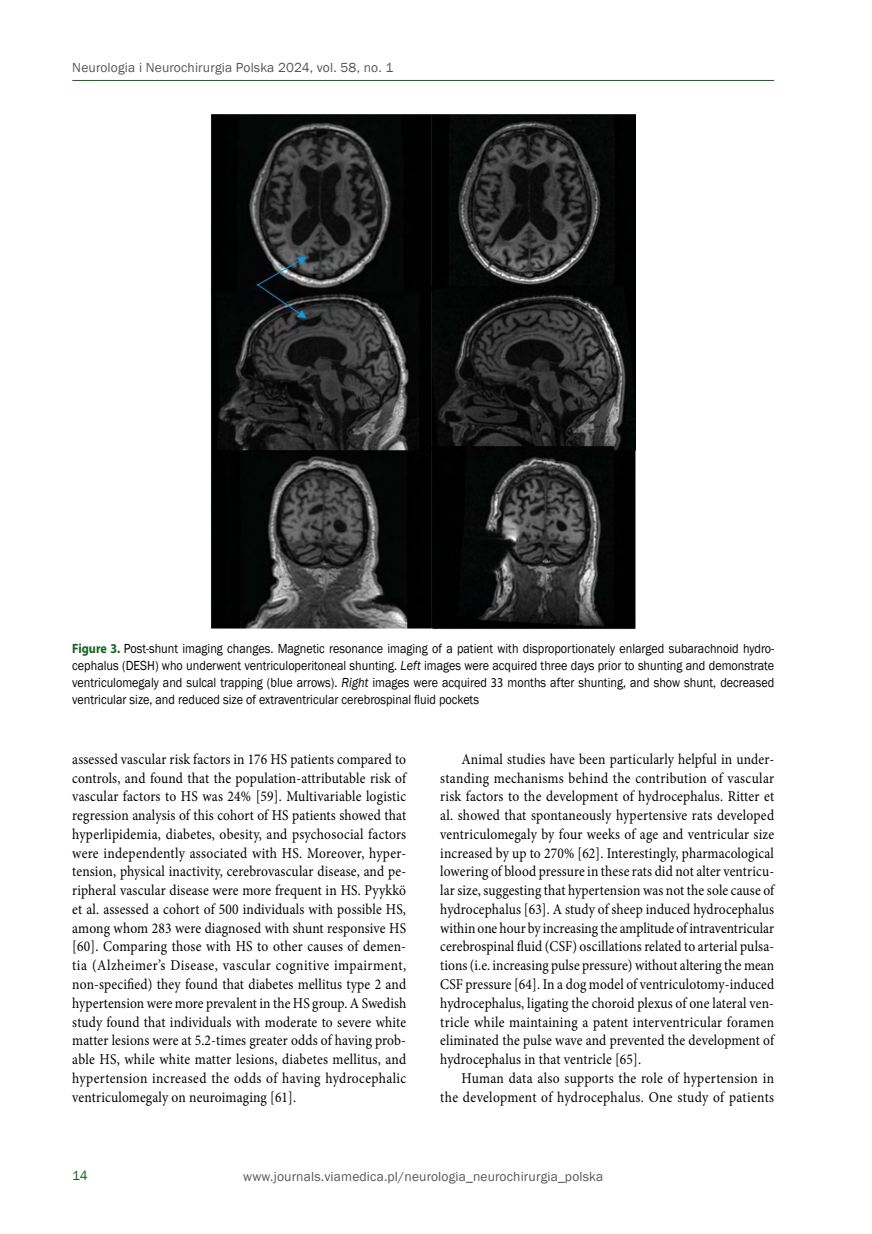
<style>
.page{position:relative;width:872px;height:1234px;background:#fff}
.page>*{position:absolute;margin:0;border:0;box-sizing:border-box;transform-origin:0 0}
.t1{font:15px/18.8px "Minion Pro";letter-spacing:.015em;color:#000;text-align:justify;scale:.9 1}
.t2{font:13.5px/17.2px "Franklin Gothic";color:#000;text-align:justify;scale:.9 1}
.t3{font:13.5px "Franklin Gothic";letter-spacing:.01em;color:#575756}
.t4{font:13.5px "Franklin Gothic";color:#176222}
.s1{font-family:"Myriad Pro";font-weight:700;color:#176222}
.s2{font-style:italic}
.s3{font-family:"Myriad Pro"}
</style>
<div class="page">
<hr style="left:72px;top:80px;width:702px;height:1px;background:#176222">
<img style="left:210px;top:115px;width:426px;height:514px">
<p class="t3" style="left:72px;top:59px;width:323px">Neurologia i Neurochirurgia Polska 2024, vol. 58, no. 1</p>
<p class="t2" style="left:72px;top:639px;width:781px"><span class="s1">Figure 3.</span> Post-shunt imaging changes. Magnetic resonance imaging of a patient with disproportionately enlarged subarachnoid hydro&shy;cephalus (DESH) who underwent ventriculoperitoneal shunting. <span class="s2">Left</span> images were acquired three days prior to shunting and demonstrate ventriculomegaly and sulcal trapping (blue arrows). <span class="s2">Right</span> images were acquired <span class="s3">33</span> months after shunting, and show shunt, decreased ventricular size, and reduced size of extraventricular cerebrospinal fluid pockets</p>
<p class="t1" style="left:72px;top:749px;width:372px">assessed vascular risk factors in 176 HS patients compared to controls, and found that the population-attributable risk of vascular factors to HS was 24% [59]. Multivariable logistic regression analysis of this cohort of HS patients showed that hyperlipidemia, diabetes, obesity, and psychosocial factors were independently associated with HS. Moreover, hyper&shy;tension, physical inactivity, cerebrovascular disease, and pe&shy;ripheral vascular disease were more frequent in HS. Pyykkö et al. assessed a cohort of 500 individuals with possible HS, among whom 283 were diagnosed with shunt responsive HS [60]. Comparing those with HS to other causes of demen&shy;tia (Alzheimer’s Disease, vascular cognitive impairment, non-specified) they found that diabetes mellitus type 2 and hypertension were more prevalent in the HS group. A Swedish study found that individuals with moderate to severe white matter lesions were at 5.2-times greater odds of having prob&shy;able HS, while white matter lesions, diabetes mellitus, and hypertension increased the odds of having hydrocephalic ventriculomegaly on neuroimaging [61].</p>
<p class="t1" style="left:440px;top:749px;width:372px;text-indent:21px">Animal studies have been particularly helpful in under&shy;standing mechanisms behind the contribution of vascular risk factors to the development of hydrocephalus. Ritter et al. showed that spontaneously hypertensive rats developed ventriculomegaly by four weeks of age and ventricular size increased by up to 270% [62]. Interestingly, pharmacological lowering of blood pressure in these rats did not alter ventricu&shy;lar size, suggesting that hypertension was not the sole cause of hydrocephalus [63]. A study of sheep induced hydrocephalus within one hour by increasing the amplitude of intraventricular cerebrospinal fluid (CSF) oscillations related to arterial pulsa&shy;tions (i.e. increasing pulse pressure) without altering the mean CSF pressure [64]. In a dog model of ventriculotomy-induced hydrocephalus, ligating the choroid plexus of one lateral ven&shy;tricle while maintaining a patent interventricular foramen eliminated the pulse wave and prevented the development of hydrocephalus in that ventricle [65].</p>
<p class="t1" style="left:440px;top:1068px;width:372px;text-align:right">Human data also supports the role of hypertension in the development of hydrocephalus. One study of patients</p>
<p class="t4" style="left:72px;top:1166px;width:17px">14</p>
<p class="t3" style="left:243px;top:1168px;width:361px">www.journals.viamedica.pl/neurologia_neurochirurgia_polska</p>
</div>
